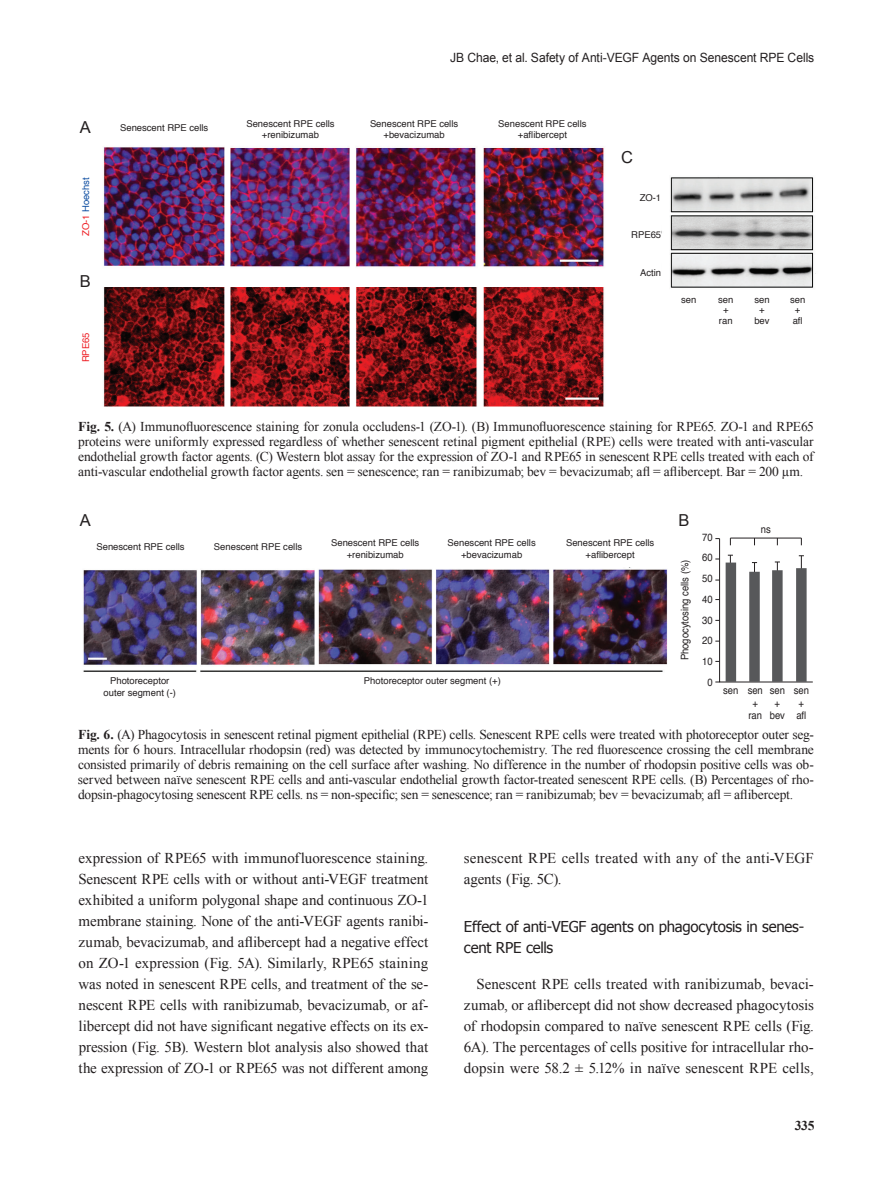
<style>
.page{position:relative;width:893px;height:1191px;background:#fff}
.page>*{position:absolute;margin:0;border:0;box-sizing:border-box;transform-origin:0 0}
.t1{font:16.5px "Arial";color:#231f20}
.t2{font:15px/21px "Times New Roman";letter-spacing:.005em;color:#231f20;text-align:justify}
.t3{font:15px/21px "Tahoma";letter-spacing:-.015em;color:#231f20}
.t4{font:13.5px/15px "Times New Roman";letter-spacing:-.005em;color:#231f20;text-align:justify}
.t5{font:700 13.5px "Times New Roman";color:#231f20}
.t6{font:12.75px "Arial";letter-spacing:-.005em;color:#231f20;scale:.95 1}
.t7{font:10.5px/20.9px "Helvetica";color:#231f20;text-align:center;scale:.9 1}
.t8{font:9.45px/11.4px "Helvetica";color:#231f20;text-align:center}
.t9{font:9.45px "Helvetica";color:#0d4da1}
.t10{font:9.45px "Helvetica";color:#ee1d23}
.s1{color:#ee1d23}
.s2{font-weight:700}
</style>
<div class="page">
<img style="left:103px;top:147px;width:713px;height:260px">
<img style="left:83px;top:569px;width:585px;height:103px">
<div style="left:671px;top:294px;width:36px;height:39px;background:#fff"></div>
<div style="left:708px;top:294px;width:36px;height:39px;background:#fff"></div>
<div style="left:744px;top:294px;width:36px;height:39px;background:#fff"></div>
<div style="left:780px;top:294px;width:35px;height:39px;background:#fff"></div>
<div style="left:612px;top:185px;width:49px;height:99px;background:#fff"></div>
<div style="left:612px;top:147px;width:30px;height:29px;background:#fff"></div>
<svg style="left:715px;top:538px;width:98px;height:144px"></svg>
<p class="t1" style="left:80px;top:116px;width:13px">A</p>
<p class="t9" style="left:78px;top:236px;width:60px;rotate:-90deg"><span class="s1">ZO-1</span> Hoechst</p>
<p class="t1" style="left:80px;top:270px;width:13px">B</p>
<p class="t10" style="left:78px;top:362px;width:31px;rotate:-90deg">RPE65</p>
<p class="t8" style="left:120px;top:122px;width:90px">senescent rpe cells</p>
<p class="t6" style="left:450px;top:49px;width:385px">JB Chae, et al. Safety of Anti-VEGF Agents on Senescent RPE Cells</p>
<p class="t8" style="left:246px;top:118px;width:90px">senescent rpe cells +renibizumab</p>
<p class="t8" style="left:370px;top:118px;width:90px">senescent rpe cells +bevacizumab</p>
<p class="t8" style="left:498px;top:118px;width:90px">senescent rpe cells +aflibercept</p>
<p class="t1" style="left:621px;top:146px;width:13px">C</p>
<p class="t8" style="left:640px;top:192px;width:23px">ZO-1</p>
<p class="t8" style="left:631px;top:229px;width:8px">RPE</p>
<p class="t8" style="left:651px;top:229px;width:12px">65</p>
<p class="t8" style="left:640px;top:267px;width:23px">Actin</p>
<p class="t8" style="left:681px;top:294px;width:17px">sen</p>
<p class="t8" style="left:718px;top:294px;width:17px;line-height:10.5px">sen + ran</p>
<p class="t8" style="left:754px;top:294px;width:17px;line-height:10.5px">sen + bev</p>
<p class="t8" style="left:790px;top:294px;width:17px;line-height:10.5px;text-align:left">sen + afl</p>
<p class="t4" style="left:78px;top:419px;width:737px"><span class="s2">Fig. 5.</span> (A) Immunofluorescence staining for zonula occludens-1 (ZO-1). (B) Immunofluorescence staining for RPE65. ZO-1 and RPE65 proteins were uniformly expressed regardless of whether senescent retinal pigment epithelial (RPE) cells were treated with anti-vascular endothelial growth factor agents. (C) Western blot assay for the expression of ZO-1 and RPE65 in senescent RPE cells treated with each of anti-vascular endothelial growth factor agents. sen = senescence; ran = ranibizumab; bev = bevacizumab; afl = aflibercept. Bar = 200 µm.</p>
<p class="t1" style="left:80px;top:509px;width:13px">A</p>
<p class="t8" style="left:96px;top:541px;width:90px">senescent rpe cells</p>
<p class="t8" style="left:214px;top:541px;width:90px">senescent rpe cells</p>
<p class="t8" style="left:331px;top:537px;width:90px">senescent rpe cells +renibizumab</p>
<p class="t8" style="left:448px;top:537px;width:90px">senescent rpe cells +bevacizumab</p>
<p class="t8" style="left:566px;top:537px;width:90px">senescent rpe cells +aflibercept</p>
<p class="t8" style="left:104px;top:675px;width:74px">photoreceptor outer segment (-)</p>
<p class="t8" style="left:364px;top:675px;width:138px">photoreceptor outer segment (+)</p>
<p class="t1" style="left:678px;top:509px;width:13px">B</p>
<p class="t7" style="left:674px;top:660px;width:114px;rotate:-90deg">Phogocytosing cells (%)</p>
<p class="t7" style="left:702px;top:527px;width:13px">70<br>60<br>50<br>40<br>30<br>20<br>10<br>0</p>
<p class="t7" style="left:761px;top:519px;width:13px">ns</p>
<p class="t7" style="left:723px;top:680px;width:46px">sen sen</p>
<p class="t7" style="left:752px;top:693px;width:8px">+</p>
<p class="t7" style="left:748px;top:705px;width:17px">ran</p>
<p class="t7" style="left:770px;top:684px;width:18px;line-height:12.6px">sen + bev</p>
<p class="t7" style="left:794px;top:684px;width:18px;line-height:12.6px;text-align:left">sen + afl</p>
<p class="t4" style="left:78px;top:727px;width:737px"><span class="s2">Fig. 6.</span> (A) Phagocytosis in senescent retinal pigment epithelial (RPE) cells. Senescent RPE cells were treated with photoreceptor outer seg&shy;ments for 6 hours. Intracellular rhodopsin (red) was detected by immunocytochemistry. The red fluorescence crossing the cell membrane consisted primarily of debris remaining on the cell surface after washing. No difference in the number of rhodopsin positive cells was ob&shy;served between naïve senescent RPE cells and anti-vascular endothelial growth factor-treated senescent RPE cells. (B) Percentages of rho&shy;dopsin-phagocytosing senescent RPE cells. ns = non-specific; sen = senescence; ran = ranibizumab; bev = bevacizumab; afl = aflibercept.</p>
<p class="t2" style="left:78px;top:847px;width:352px">expression of RPE65 with immunofluorescence staining.<br>Senescent RPE cells with or without anti-VEGF treatment exhibited a uniform polygonal shape and continuous ZO-1 membrane staining. None of the anti-VEGF agents ranibi&shy;zumab, bevacizumab, and aflibercept had a negative effect on ZO-1 expression (Fig. 5A). Similarly, RPE65 staining was noted in senescent RPE cells, and treatment of the se&shy;nescent RPE cells with ranibizumab, bevacizumab, or af&shy;libercept did not have significant negative effects on its ex&shy;pression (Fig. 5B). Western blot analysis also showed that the expression of ZO-1 or RPE65 was not different among</p>
<p class="t2" style="left:464px;top:847px;width:351px">senescent RPE cells treated with any of the anti-VEGF agents (Fig. 5C).</p>
<p class="t3" style="left:464px;top:915px;width:342px">Effect of anti-VEGF agents on phagocytosis in senes&shy;cent RPE cells</p>
<p class="t2" style="left:464px;top:973px;width:352px;text-indent:13px">Senescent RPE cells treated with ranibizumab, bevaci&shy;zumab, or aflibercept did not show decreased phagocytosis of rhodopsin compared to naïve senescent RPE cells (Fig.<br>6A). The percentages of cells positive for intracellular rho&shy;dopsin were 58.2 ± 5.12% in naïve senescent RPE cells,</p>
<p class="t5" style="left:795px;top:1116px;width:21px">335</p>
</div>
